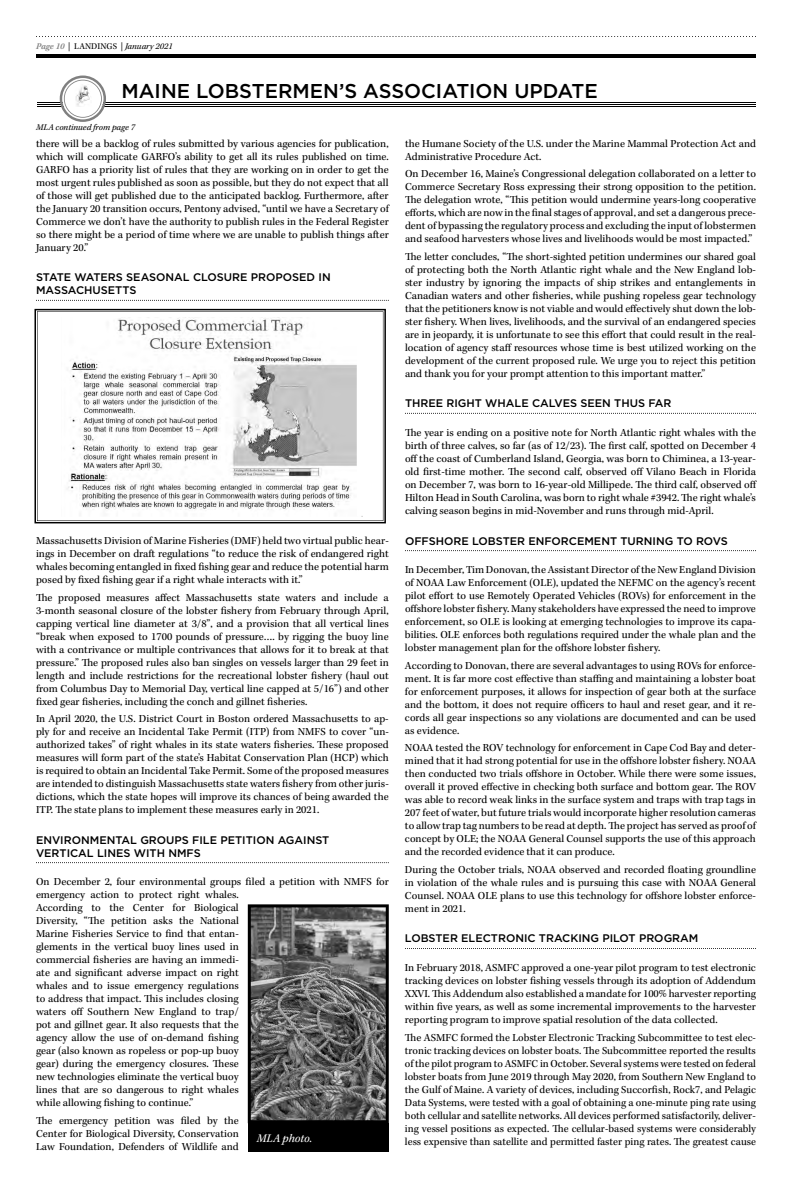
<style>
.page{position:relative;width:792px;height:1188px;background:#fff}
.page>*{position:absolute;margin:0;border:0;box-sizing:border-box;transform-origin:0 0}
.t1{font:500 20px "Gotham";color:#000}
.t2{font:italic 12px "Kepler Std";color:#fff}
.t3{font:11px/13px "Kepler Std";color:#000;text-align:justify}
.t4{font:500 11px/13px "Gotham";color:#000}
.t5{font:italic 9px "Kepler Std";color:#000}
.s1{font-weight:600;color:#808080}
.s2{font-style:normal}
</style>
<div class="page">
<svg style="left:36px;top:36px;width:720px;height:1px"></svg>
<hr style="left:36px;top:54px;width:720px;height:4px;background:#000">
<hr style="left:37px;top:106px;width:718px;height:1px;background:#000">
<hr style="left:37px;top:104px;width:718px;height:1px;background:#000">
<hr style="left:37px;top:102px;width:718px;height:1px;background:#000">
<svg style="left:60px;top:76px;width:46px;height:46px"></svg>
<img style="left:75px;top:85px;width:16px;height:22px">
<svg style="left:36px;top:300px;width:353px;height:1px"></svg>
<svg style="left:36px;top:862px;width:353px;height:1px"></svg>
<svg style="left:405px;top:413px;width:351px;height:1px"></svg>
<svg style="left:405px;top:550px;width:351px;height:1px"></svg>
<svg style="left:405px;top:948px;width:351px;height:1px"></svg>
<svg style="left:34px;top:309px;width:352px;height:214px"></svg>
<svg style="left:37px;top:311px;width:346px;height:210px"></svg>
<svg style="left:54px;top:316px;width:7px;height:202px"></svg>
<svg style="left:358px;top:316px;width:6px;height:200px"></svg>
<svg style="left:248px;top:904px;width:141px;height:219px;background:#666"></svg>
<div style="left:248px;top:1123px;width:141px;height:29px;background:#000"></div>
<p class="t5" style="left:36px;top:43px;width:138px"><span class="s1">Page 10</span> <span class="s2">| LANDINGS |</span> January 2021</p>
<h1 class="t1" style="left:122px;top:84px;width:478px">MAINE LOBSTERMEN’S ASSOCIATION UPDATE</h1>
<p class="t5" style="left:36px;top:124px;width:100px">MLA continued from page 7</p>
<p class="t3" style="left:36px;top:138px;width:354px">there will be a backlog of rules submitted by various agencies for publication, which will complicate GARFO’s ability to get all its rules published on time.<br>GARFO has a priority list of rules that they are working on in order to get the most urgent rules published as soon as possible, but they do not expect that all of those will get published due to the anticipated backlog. Furthermore, after the January 20 transition occurs, Pentony advised, “until we have a Secretary of Commerce we don’t have the authority to publish rules in the Federal Register so there might be a period of time where we are unable to publish things after January 20.”</p>
<p class="t4" style="left:36px;top:272px;width:296px">STATE WATERS SEASONAL CLOSURE PROPOSED IN<br>MASSACHUSETTS</p>
<p class="t3" style="left:405px;top:138px;width:352px">the Humane Society of the U.S. under the Marine Mammal Protection Act and<br>Administrative Procedure Act.</p>
<p class="t3" style="left:405px;top:168px;width:353px">On December 16, Maine’s Congressional delegation collaborated on a letter to Commerce Secretary Ross expressing their strong opposition to the petition.<br>The delegation wrote, “This petition would undermine years-long cooperative efforts, which are now in the final stages of approval, and set a dangerous prece&shy;dent of bypassing the regulatory process and excluding the input of lobstermen and seafood harvesters whose lives and livelihoods would be most impacted.”</p>
<p class="t3" style="left:405px;top:251px;width:353px">The letter concludes, “The short-sighted petition undermines our shared goal of protecting both the North Atlantic right whale and the New England lob&shy;ster industry by ignoring the impacts of ship strikes and entanglements in Canadian waters and other fisheries, while pushing ropeless gear technology that the petitioners know is not viable and would effectively shut down the lob&shy;ster fishery. When lives, livelihoods, and the survival of an endangered species are in jeopardy, it is unfortunate to see this effort that could result in the real&shy;location of agency staff resources whose time is best utilized working on the development of the current proposed rule. We urge you to reject this petition and thank you for your prompt attention to this important matter.”</p>
<p class="t4" style="left:405px;top:398px;width:268px">THREE RIGHT WHALE CALVES SEEN THUS FAR</p>
<p class="t3" style="left:405px;top:427px;width:353px">The year is ending on a positive note for North Atlantic right whales with the birth of three calves, so far (as of 12/23). The first calf, spotted on December 4 off the coast of Cumberland Island, Georgia, was born to Chiminea, a 13-year&shy;old first-time mother. The second calf, observed off Vilano Beach in Florida on December 7, was born to 16-year-old Millipede. The third calf, observed off Hilton Head in South Carolina, was born to right whale #3942. The right whale’s calving season begins in mid-November and runs through mid-April.</p>
<p class="t4" style="left:405px;top:535px;width:324px">OFFSHORE LOBSTER ENFORCEMENT TURNING TO ROVS</p>
<p class="t3" style="left:405px;top:564px;width:353px">In December, Tim Donovan, the Assistant Director of the New England Division of NOAA Law Enforcement (OLE), updated the NEFMC on the agency’s recent pilot effort to use Remotely Operated Vehicles (ROVs) for enforcement in the offshore lobster fishery. Many stakeholders have expressed the need to improve enforcement, so OLE is looking at emerging technologies to improve its capa&shy;bilities. OLE enforces both regulations required under the whale plan and the lobster management plan for the offshore lobster fishery.</p>
<p class="t3" style="left:405px;top:660px;width:353px">According to Donovan, there are several advantages to using ROVs for enforce&shy;ment. It is far more cost effective than staffing and maintaining a lobster boat for enforcement purposes, it allows for inspection of gear both at the surface and the bottom, it does not require officers to haul and reset gear, and it re&shy;cords all gear inspections so any violations are documented and can be used as evidence.</p>
<p class="t3" style="left:405px;top:742px;width:353px">NOAA tested the ROV technology for enforcement in Cape Cod Bay and deter&shy;mined that it had strong potential for use in the offshore lobster fishery. NOAA then conducted two trials offshore in October. While there were some issues, overall it proved effective in checking both surface and bottom gear. The ROV was able to record weak links in the surface system and traps with trap tags in 207 feet of water, but future trials would incorporate higher resolution cameras to allow trap tag numbers to be read at depth. The project has served as proof of concept by OLE; the NOAA General Counsel supports the use of this approach and the recorded evidence that it can produce.</p>
<p class="t3" style="left:405px;top:864px;width:353px">During the October trials, NOAA observed and recorded floating groundline in violation of the whale rules and is pursuing this case with NOAA General Counsel. NOAA OLE plans to use this technology for offshore lobster enforce&shy;ment in 2021.</p>
<p class="t4" style="left:405px;top:933px;width:295px">LOBSTER ELECTRONIC TRACKING PILOT PROGRAM</p>
<p class="t3" style="left:405px;top:962px;width:353px">In February 2018, ASMFC approved a one-year pilot program to test electronic tracking devices on lobster fishing vessels through its adoption of Addendum XXVI. This Addendum also established a mandate for 100% harvester reporting within five years, as well as some incremental improvements to the harvester reporting program to improve spatial resolution of the data collected.</p>
<p class="t3" style="left:405px;top:1032px;width:353px">The ASMFC formed the Lobster Electronic Tracking Subcommittee to test elec&shy;tronic tracking devices on lobster boats. The Subcommittee reported the results of the pilot program to ASMFC in October. Several systems were tested on federal lobster boats from June 2019 through May 2020, from Southern New England to the Gulf of Maine. A variety of devices, including Succorfish, Rock7, and Pelagic Data Systems, were tested with a goal of obtaining a one-minute ping rate using both cellular and satellite networks. All devices performed satisfactorily, deliver&shy;ing vessel positions as expected. The cellular-based systems were considerably</p>
<p class="t3" style="left:36px;top:535px;width:354px">Massachusetts Division of Marine Fisheries (DMF) held two virtual public hear&shy;ings in December on draft regulations “to reduce the risk of endangered right whales becoming entangled in fixed fishing gear and reduce the potential harm posed by fixed fishing gear if a right whale interacts with it.”</p>
<p class="t3" style="left:36px;top:592px;width:354px">The proposed measures affect Massachusetts state waters and include a 3-month seasonal closure of the lobster fishery from February through April, capping vertical line diameter at 3/8”, and a provision that all vertical lines “break when exposed to 1700 pounds of pressure…. by rigging the buoy line with a contrivance or multiple contrivances that allows for it to break at that pressure.” The proposed rules also ban singles on vessels larger than 29 feet in length and include restrictions for the recreational lobster fishery (haul out from Columbus Day to Memorial Day, vertical line capped at 5/16”) and other fixed gear fisheries, including the conch and gillnet fisheries.</p>
<p class="t3" style="left:36px;top:713px;width:354px">In April 2020, the U.S. District Court in Boston ordered Massachusetts to ap&shy;ply for and receive an Incidental Take Permit (ITP) from NMFS to cover “un&shy;authorized takes” of right whales in its state waters fisheries. These proposed measures will form part of the state’s Habitat Conservation Plan (HCP) which is required to obtain an Incidental Take Permit. Some of the proposed measures are intended to distinguish Massachusetts state waters fishery from other juris&shy;dictions, which the state hopes will improve its chances of being awarded the ITP. The state plans to implement these measures early in 2021.</p>
<p class="t4" style="left:36px;top:834px;width:295px">ENVIRONMENTAL GROUPS FILE PETITION AGAINST<br>VERTICAL LINES WITH NMFS</p>
<p class="t3" style="left:36px;top:876px;width:354px;text-align:left">On December 2, four environmental groups filed a petition with NMFS for emergency action to protect right whales.<br>According to the Center for Biological<br>Diversity, “The petition asks the National<br>Marine Fisheries Service to find that entan-<br>glements in the vertical buoy lines used in<br>commercial fisheries are having an immedi-<br>ate and significant adverse impact on right<br>whales and to issue emergency regulations<br>to address that impact. This includes closing<br>waters off Southern New England to trap/<br>pot and gillnet gear. It also requests that the<br>agency allow the use of on-demand fishing<br>gear (also known as ropeless or pop-up buoy<br>gear) during the emergency closures. These<br>new technologies eliminate the vertical buoy<br>lines that are so dangerous to right whales<br>while allowing fishing to continue.”</p>
<p class="t3" style="left:36px;top:1115px;width:204px">The emergency petition was filed by the Center for Biological Diversity, Conservation Law Foundation, Defenders of Wildlife and</p>
<p class="t2" style="left:257px;top:1134px;width:57px">MLA photo.</p>
<p class="t3" style="left:405px;top:1136px;width:353px">less expensive than satellite and permitted faster ping rates. The greatest cause</p>
</div>
